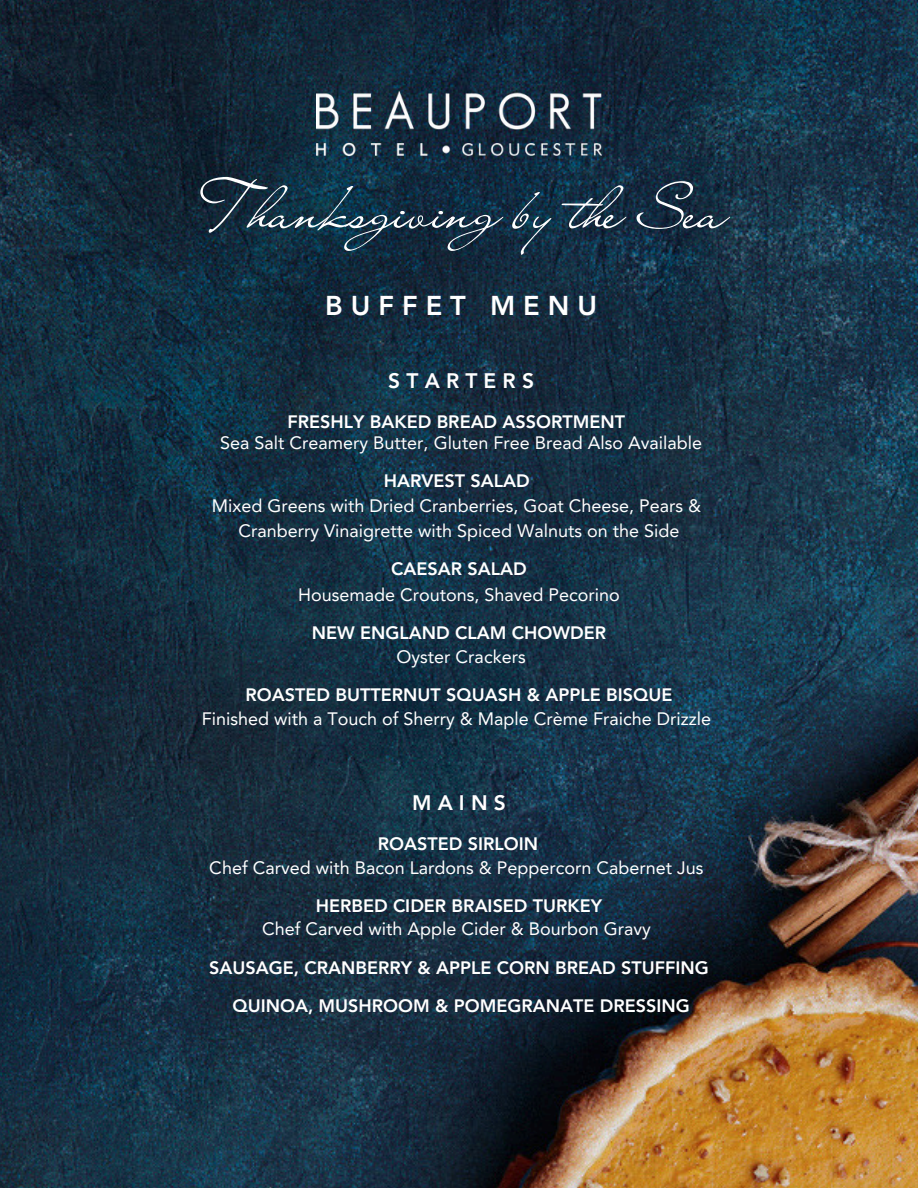
<style>
.page{position:relative;width:918px;height:1188px;background:#fff}
.page>*{position:absolute;margin:0;border:0;box-sizing:border-box;transform-origin:0 0}
.t1{font:58.35px "Liana";color:#fff}
.t2{font:800 27.3px "Avenir LT Pro";letter-spacing:.295em;color:#fff}
.t3{font:800 21px "Avenir LT Pro";letter-spacing:.295em;color:#fff}
.t4{font:18px "Avenir LT Pro";color:#fff}
.t5{font:800 18px "Avenir LT Pro";color:#fff}
</style>
<div class="page">
<img style="left:0;top:0;width:918px;height:1188px">
<img style="left:316px;top:92px;width:286px;height:64px">
<h1 class="t1" style="left:195px;top:172px;width:534px">Thanksgivingby the Sea</h1>
<h2 class="t2" style="left:325px;top:294px;width:274px">BUFFET MENU</h2>
<p class="t3" style="left:388px;top:372px;width:147px">STARTERS</p>
<h3 class="t5" style="left:287px;top:415px;width:339px">FRESHLY BAKED BREAD ASSORTMENT</h3>
<h4 class="t4" style="left:220px;top:436px;width:483px">Sea Salt Creamery Butter, Gluten Free Bread Also Available</h4>
<p class="t5" style="left:384px;top:474px;width:147px">HARVEST SALAD</p>
<h4 class="t4" style="left:212px;top:499px;width:491px">Mixed Greens with Dried Cranberries, Goat Cheese, Pears &amp;</h4>
<p class="t4" style="left:238px;top:523px;width:443px">Cranberry Vinaigrette with Spiced Walnuts on the Side</p>
<p class="t5" style="left:391px;top:561px;width:137px">CAESAR SALAD</p>
<h4 class="t4" style="left:298px;top:587px;width:323px">Housemade Croutons, Shaved Pecorino</h4>
<p class="t5" style="left:312px;top:625px;width:296px">NEW ENGLAND CLAM CHOWDER</p>
<h4 class="t4" style="left:397px;top:650px;width:131px">Oyster Crackers</h4>
<p class="t5" style="left:246px;top:688px;width:428px">ROASTED BUTTERNUT SQUASH &amp; APPLE BISQUE</p>
<h4 class="t4" style="left:202px;top:712px;width:511px">Finished with a Touch of Sherry &amp; Maple Crème Fraiche Drizzle</h4>
<p class="t3" style="left:412px;top:794px;width:95px">MAINS</p>
<h3 class="t5" style="left:378px;top:837px;width:162px">ROASTED SIRLOIN</h3>
<h4 class="t4" style="left:209px;top:860px;width:496px">Chef Carved with Bacon Lardons &amp; Peppercorn Cabernet Jus</h4>
<h4 class="t5" style="left:316px;top:898px;width:288px">HERBED CIDER BRAISED TURKEY</h4>
<p class="t4" style="left:262px;top:922px;width:390px">Chef Carved with Apple Cider &amp; Bourbon Gravy</p>
<h4 class="t5" style="left:209px;top:960px;width:501px">SAUSAGE, CRANBERRY &amp; APPLE CORN BREAD STUFFING</h4>
<h4 class="t5" style="left:232px;top:998px;width:459px">QUINOA, MUSHROOM &amp; POMEGRANATE DRESSING</h4>
</div>
